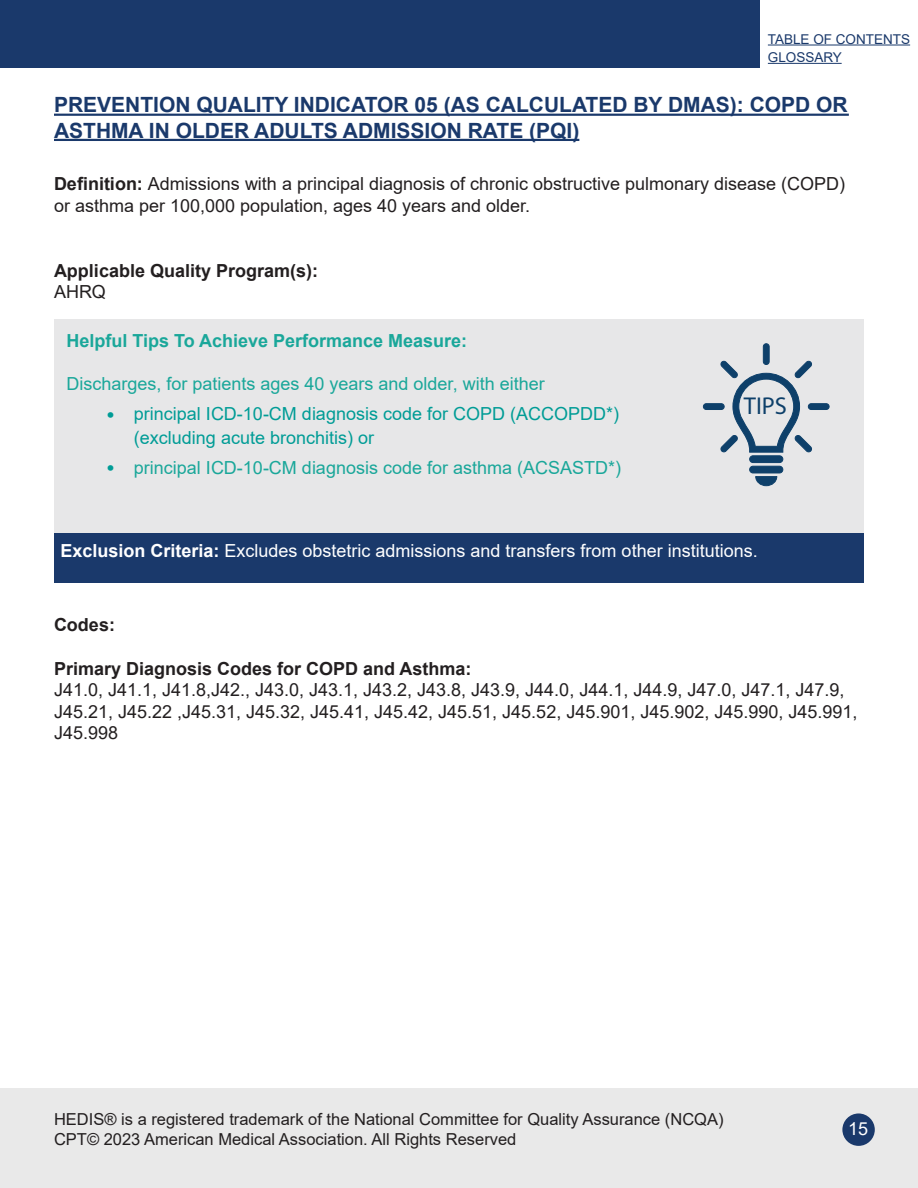
<style>
.page{position:relative;width:918px;height:1188px;background:#fff}
.page>*{position:absolute;margin:0;border:0;box-sizing:border-box;transform-origin:0 0}
.t1{font:700 24.45px "Myriad Pro";color:#0e406a}
.t2{font:700 21px "Arial";color:#1a396b}
.t3{font:18px/21.6px "Arial";color:#231f20}
.t4{font:18px "Arial";color:#1aa79a}
.t5{font:18px "Arial";color:#fff}
.t6{font:18px/23.4px "Arial";color:#009c96}
.t7{font:700 18px "Arial";color:#1aa79a}
.t8{font:700 18px/21.6px "Arial";color:#231f20}
.t9{font:16.5px/19.8px "Arial";color:#231f20}
.t10{font:13.5px "Arial";color:#1a396b}
.s1{font-weight:700}
.s2{font-weight:400}
.s3{font-family:"Myriad Pro";font-size:27px}
.s4{font-family:"Myriad Pro";font-size:27px;color:#009c96}
</style>
<div class="page">
<div style="left:0;top:0;width:759px;height:68px;background:#1a396b"></div>
<hr style="left:768px;top:45px;width:142px;height:1px;background:#1a396b">
<hr style="left:768px;top:63px;width:74px;height:1px;background:#1a396b">
<div style="left:0;top:1089px;width:918px;height:99px;background:#e9e9e9"></div>
<div style="left:842px;top:1113px;width:33px;height:33px;background:#1a396b;border-radius:50%"></div>
<hr style="left:54px;top:114px;width:795px;height:2px;background:#1a396b">
<hr style="left:54px;top:139px;width:525px;height:2px;background:#1a396b">
<div style="left:54px;top:320px;width:810px;height:213px;background:#e7e7e8"></div>
<div style="left:54px;top:533px;width:810px;height:50px;background:#1a396b"></div>
<svg style="left:703px;top:343px;width:127px;height:143px"></svg>
<p class="t10" style="left:768px;top:30px;width:144px">TABLE OF CONTENTS</p>
<p class="t10" style="left:768px;top:48px;width:76px">GLOSSARY</p>
<p class="t2" style="left:54px;top:90px;width:795px">PREVENTION QUALITY INDICATOR 05 (AS CALCULATED BY DMAS): COPD OR</p>
<p class="t2" style="left:54px;top:116px;width:527px">ASTHMA IN OLDER ADULTS ADMISSION RATE (PQI)</p>
<p class="t3" style="left:54px;top:173px;width:793px"><span class="s1">Definition:</span> Admissions with a principal diagnosis of chronic obstructive pulmonary disease (COPD) or asthma per 100,000 population, ages 40 years and older.</p>
<p class="t8" style="left:54px;top:260px;width:266px">Applicable Quality Program(s):<br><span class="s2">AHRQ</span></p>
<p class="t7" style="left:66px;top:328px;width:402px">Helpful Tips To Achieve Performance Measure:</p>
<p class="t4" style="left:66px;top:371px;width:480px">Discharges, for patients ages 40 years and older, with either</p>
<p class="t6" style="left:134px;top:402px;width:487px;text-indent:-27px"><span class="s3">•</span> principal ICD-10-CM diagnosis code for COPD (ACCOPDD*) (excluding acute bronchitis) or</p>
<p class="t4" style="left:107px;top:455px;width:516px"><span class="s4">•</span> principal ICD-10-CM diagnosis code for asthma (ACSASTD*)</p>
<p class="t1" style="left:744px;top:390px;width:45px">TIPS</p>
<p class="t5" style="left:60px;top:539px;width:699px"><span class="s1">Exclusion Criteria:</span> Excludes obstetric admissions and transfers from other institutions.</p>
<p class="t8" style="left:54px;top:615px;width:63px">Codes:</p>
<p class="t3" style="left:54px;top:657px;width:805px"><span class="s1">Primary Diagnosis Codes for COPD and Asthma:<br></span>J41.0, J41.1, J41.8,J42., J43.0, J43.1, J43.2, J43.8, J43.9, J44.0, J44.1, J44.9, J47.0, J47.1, J47.9, J45.21, J45.22 ,J45.31, J45.32, J45.41, J45.42, J45.51, J45.52, J45.901, J45.902, J45.990, J45.991, J45.998</p>
<p class="t9" style="left:54px;top:1110px;width:671px">HEDIS® is a registered trademark of the National Committee for Quality Assurance (NCQA)<br>CPT© 2023 American Medical Association. All Rights Reserved</p>
<p class="t5" style="left:848px;top:1117px;width:22px">15</p>
</div>
